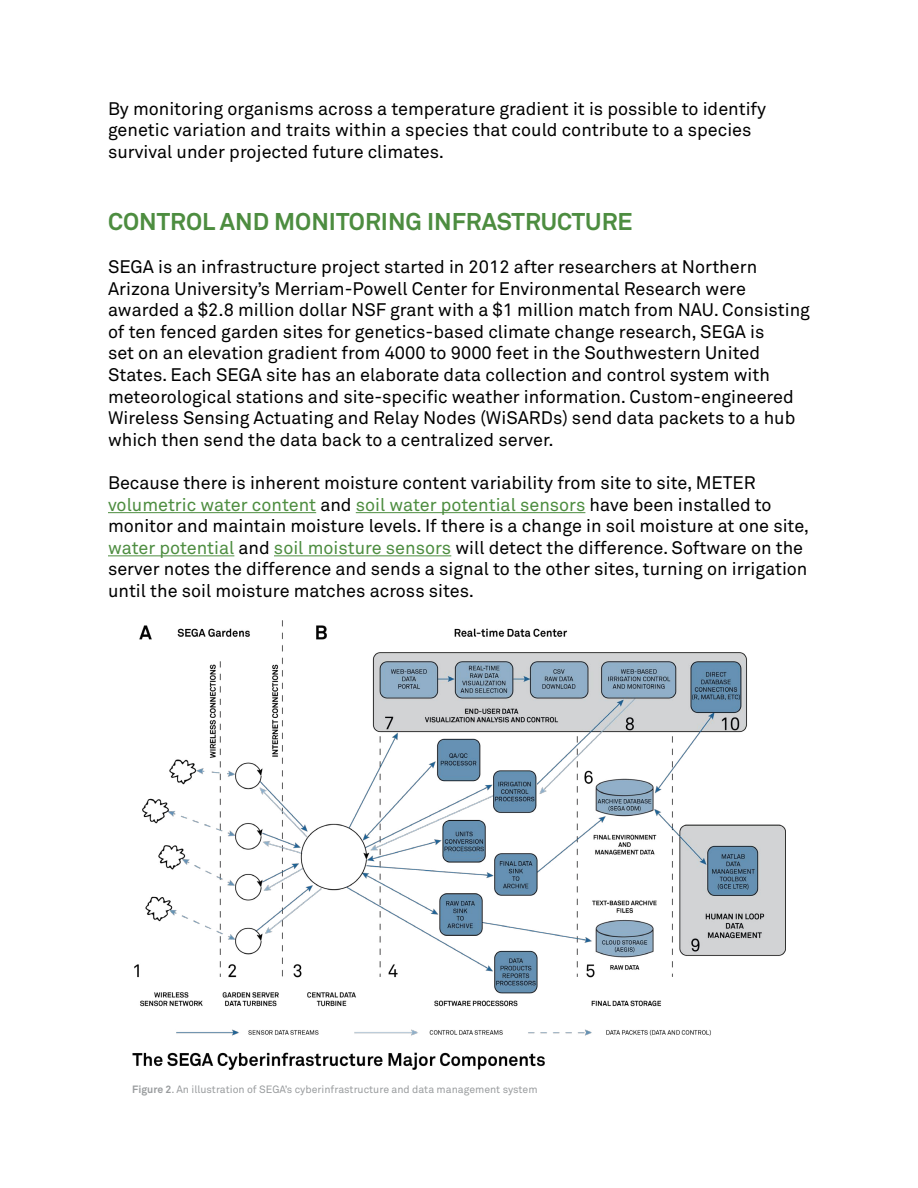
<style>
.page{position:relative;width:918px;height:1188px;background:#fff}
.page>*{position:absolute;margin:0;border:0;box-sizing:border-box;transform-origin:0 0}
.t1{font:700 24px "Akkurat";color:#4d8d40}
.t2{font:18px/21.6px "Akkurat Pro";color:#000}
.t3{font:10.5px "Akkurat Pro";color:#999c9e}
.s1{color:#4d8d40}
.s2{font-weight:700}
</style>
<div class="page">
<hr style="left:108px;top:512px;width:208px;height:1px;background:#4d8d40">
<hr style="left:356px;top:512px;width:229px;height:1px;background:#4d8d40">
<hr style="left:108px;top:555px;width:126px;height:1px;background:#4d8d40">
<hr style="left:274px;top:555px;width:177px;height:1px;background:#4d8d40">
<img style="left:132px;top:620px;width:654px;height:450px">
<p class="t2" style="left:108px;top:98px;width:660px">By monitoring organisms across a temperature gradient it is possible to identify genetic variation and traits within a species that could contribute to a species survival under projected future climates.</p>
<h1 class="t1" style="left:108px;top:206px;width:526px">CONTROL AND MONITORING INFRASTRUCTURE</h1>
<p class="t2" style="left:108px;top:256px;width:703px">SEGA is an infrastructure project started in 2012 after researchers at Northern Arizona University’s Merriam-Powell Center for Environmental Research were awarded a $2.8 million dollar NSF grant with a $1 million match from NAU. Consisting of ten fenced garden sites for genetics-based climate change research, SEGA is<br>set on an elevation gradient from 4000 to 9000 feet in the Southwestern United States. Each SEGA site has an elaborate data collection and control system with meteorological stations and site-specific weather information. Custom-engineered Wireless Sensing Actuating and Relay Nodes (WiSARDs) send data packets to a hub which then send the data back to a centralized server.</p>
<p class="t2" style="left:108px;top:472px;width:703px">Because there is inherent moisture content variability from site to site, METER <span class="s1">volumetric water content</span> and <span class="s1">soil water potential sensors</span> have been installed to monitor and maintain moisture levels. If there is a change in soil moisture at one site, <span class="s1">water potential</span> and <span class="s1">soil moisture sensors</span> will detect the difference. Software on the server notes the difference and sends a signal to the other sites, turning on irrigation until the soil moisture matches across sites.</p>
<p class="t3" style="left:132px;top:1083px;width:407px"><span class="s2">Figure 2</span>. An illustration of SEGA’s cyberinfrastructure and data management system</p>
</div>
